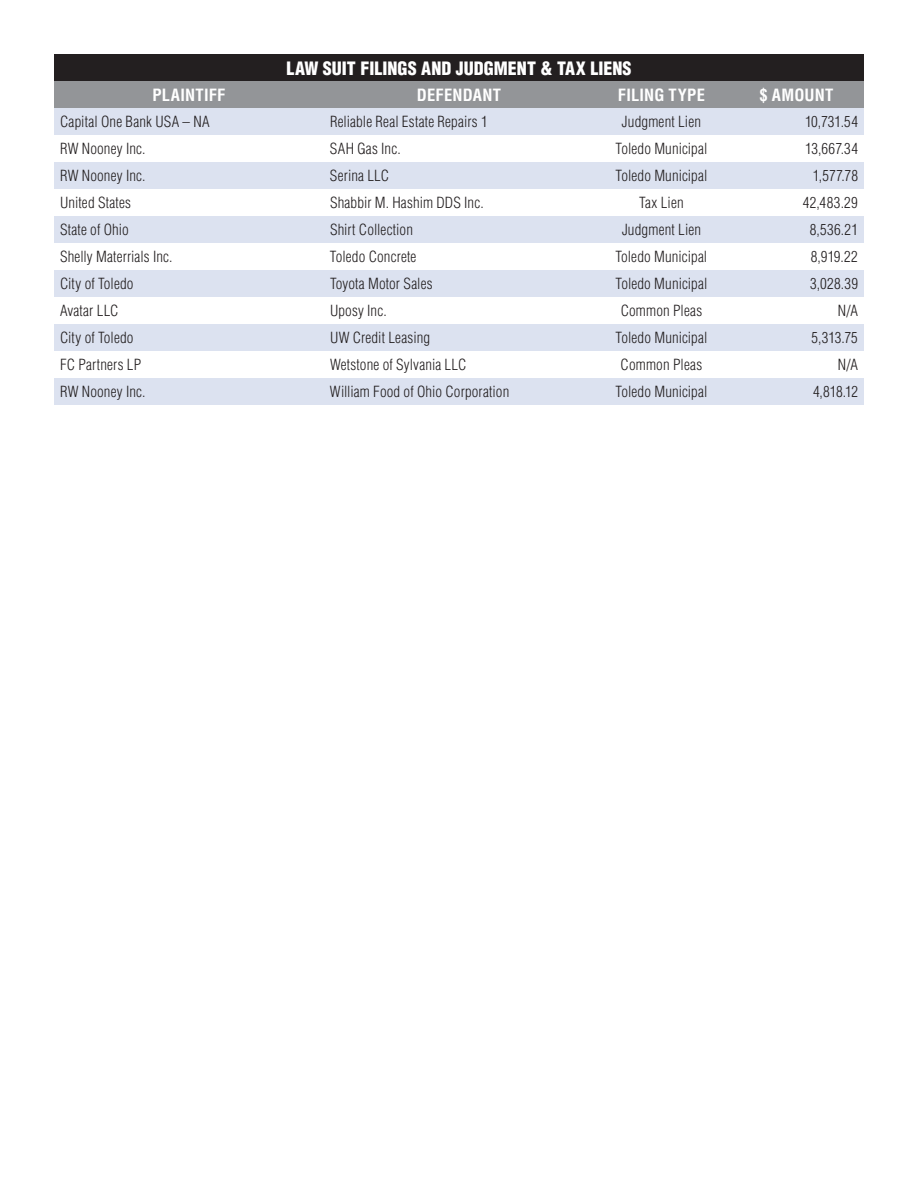
<style>
.page{position:relative;width:918px;height:1188px;background:#fff}
.page>*{position:absolute;margin:0;border:0;box-sizing:border-box;transform-origin:0 0}
.t1{font:900 condensed 18px "Helvetica";color:#fff}
.t2{font:700 condensed 16.5px "Helvetica";letter-spacing:.015em;color:#fff}
.t3{font:300 condensed 15px "Helvetica";letter-spacing:.01em;color:#231f20}
</style>
<div class="page">
<div style="left:54px;top:54px;width:810px;height:27px;background:#231f20"></div>
<div style="left:54px;top:81px;width:810px;height:27px;background:#939598"></div>
<div style="left:54px;top:108px;width:810px;height:297px;background:#dce2f0"></div>
<svg style="left:54px;top:135px;width:810px;height:243px"></svg>
<p class="t1" style="left:287px;top:61px;width:346px">LAW SUIT FILINGS AND JUDGMENT &amp; TAX LIENS</p>
<p class="t2" style="left:152px;top:88px;width:75px">PLAINTIFF</p>
<p class="t2" style="left:417px;top:88px;width:86px">DEFENDANT</p>
<p class="t2" style="left:618px;top:88px;width:89px">FILING TYPE</p>
<p class="t2" style="left:760px;top:88px;width:75px">$ AMOUNT</p>
<p class="t3" style="left:60px;top:116px;width:151px">Capital One Bank USA – NA</p>
<p class="t3" style="left:330px;top:116px;width:159px">Reliable Real Estate Repairs 1</p>
<p class="t3" style="left:622px;top:116px;width:81px">Judgment Lien</p>
<p class="t3" style="left:805px;top:116px;width:54px">10,731.54</p>
<p class="t3" style="left:60px;top:143px;width:87px">RW Nooney Inc.</p>
<p class="t3" style="left:330px;top:143px;width:72px">SAH Gas Inc.</p>
<p class="t3" style="left:616px;top:143px;width:93px">Toledo Municipal</p>
<p class="t3" style="left:805px;top:143px;width:54px">13,667.34</p>
<p class="t3" style="left:60px;top:170px;width:87px">RW Nooney Inc.</p>
<p class="t3" style="left:330px;top:170px;width:61px">Serina LLC</p>
<p class="t3" style="left:616px;top:170px;width:93px">Toledo Municipal</p>
<p class="t3" style="left:813px;top:170px;width:47px">1,577.78</p>
<p class="t3" style="left:60px;top:197px;width:73px">United States</p>
<p class="t3" style="left:330px;top:197px;width:155px">Shabbir M. Hashim DDS Inc.</p>
<p class="t3" style="left:639px;top:197px;width:46px">Tax Lien</p>
<p class="t3" style="left:803px;top:197px;width:57px">42,483.29</p>
<p class="t3" style="left:60px;top:224px;width:70px">State of Ohio</p>
<p class="t3" style="left:330px;top:224px;width:85px">Shirt Collection</p>
<p class="t3" style="left:622px;top:224px;width:81px">Judgment Lien</p>
<p class="t3" style="left:810px;top:224px;width:50px">8,536.21</p>
<p class="t3" style="left:60px;top:251px;width:114px">Shelly Materrials Inc.</p>
<p class="t3" style="left:330px;top:251px;width:88px">Toledo Concrete</p>
<p class="t3" style="left:615px;top:251px;width:93px">Toledo Municipal</p>
<p class="t3" style="left:811px;top:251px;width:49px">8,919.22</p>
<p class="t3" style="left:60px;top:278px;width:75px">City of Toledo</p>
<p class="t3" style="left:330px;top:278px;width:104px">Toyota Motor Sales</p>
<p class="t3" style="left:615px;top:278px;width:93px">Toledo Municipal</p>
<p class="t3" style="left:810px;top:278px;width:49px">3,028.39</p>
<p class="t3" style="left:60px;top:305px;width:60px">Avatar LLC</p>
<p class="t3" style="left:330px;top:305px;width:58px">Uposy Inc.</p>
<p class="t3" style="left:621px;top:305px;width:83px">Common Pleas</p>
<p class="t3" style="left:838px;top:305px;width:22px">N/A</p>
<p class="t3" style="left:60px;top:332px;width:75px">City of Toledo</p>
<p class="t3" style="left:330px;top:332px;width:102px">UW Credit Leasing</p>
<p class="t3" style="left:616px;top:332px;width:93px">Toledo Municipal</p>
<p class="t3" style="left:812px;top:332px;width:48px">5,313.75</p>
<p class="t3" style="left:60px;top:359px;width:83px">FC Partners LP</p>
<p class="t3" style="left:330px;top:359px;width:138px">Wetstone of Sylvania LLC</p>
<p class="t3" style="left:621px;top:359px;width:83px">Common Pleas</p>
<p class="t3" style="left:838px;top:359px;width:22px">N/A</p>
<p class="t3" style="left:60px;top:386px;width:87px">RW Nooney Inc.</p>
<p class="t3" style="left:330px;top:386px;width:181px">William Food of Ohio Corporation</p>
<p class="t3" style="left:616px;top:386px;width:93px">Toledo Municipal</p>
<p class="t3" style="left:813px;top:386px;width:47px">4,818.12</p>
</div>
